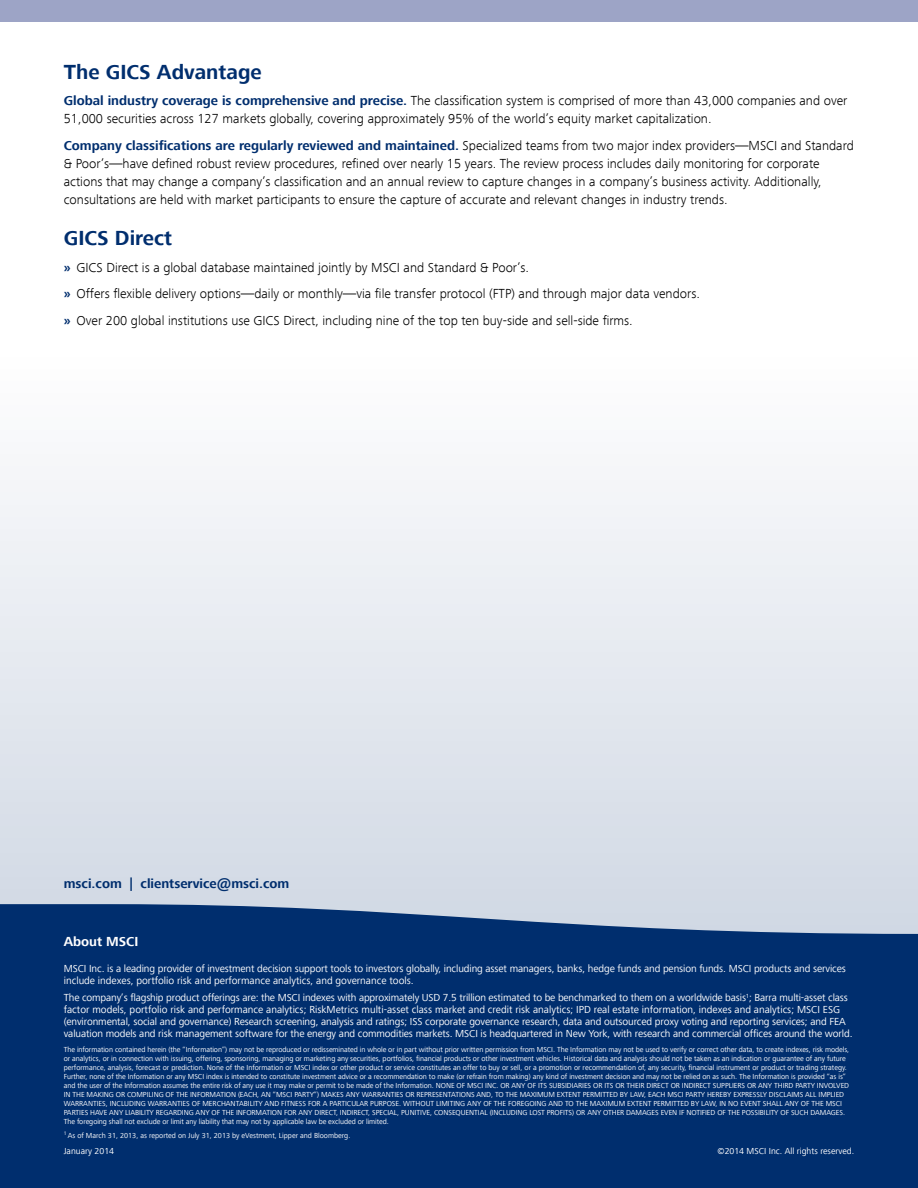
<style>
.page{position:relative;width:918px;height:1188px;background:#fff}
.page>*{position:absolute;margin:0;border:0;box-sizing:border-box;transform-origin:0 0}
.t1{font:700 21px "Frutiger Next Com";color:#002e6e}
.t2{font:300 13.5px/18px "Frutiger Next Com";color:#000}
.t3{font:700 13.5px "Frutiger Next Com";color:#002e6e}
.t4{font:700 13.5px "Frutiger Next Com";color:#fff}
.t5{font:10.5px/12px "Frutiger Next Com";letter-spacing:-.01em;color:#fff}
.t6{font:9px "Frutiger Next Com";color:#fff}
.t7{font:7.5px/9px "Frutiger Next Com";letter-spacing:-.01em;color:#fff}
.s1{font-weight:700;color:#002e6e}
</style>
<div class="page">
<div style="left:0;top:0;width:918px;height:21px;background:#9da4c6"></div>
<div style="left:0;top:347px;width:918px;height:616px;background:linear-gradient(to bottom,#fff,#ced6e2)"></div>
<div style="left:0;top:904px;width:918px;height:284px;background:#002e6e"></div>
<h1 class="t1" style="left:64px;top:60px;width:200px">The GICS Advantage</h1>
<p class="t2" style="left:64px;top:92px;width:785px"><span class="s1">Global industry coverage is comprehensive and precise.</span> The classification system is comprised of more than 43,000 companies and over<br>51,000 securities across 127 markets globally, covering approximately 95% of the world’s equity market capitalization.</p>
<p class="t2" style="left:64px;top:136px;width:792px"><span class="s1">Company classifications are regularly reviewed and maintained.</span> Specialized teams from two major index providers—MSCI and Standard &amp; Poor’s—have defined robust review procedures, refined over nearly 15 years. The review process includes daily monitoring for corporate actions that may change a company’s classification and an annual review to capture changes in a company’s business activity. Additionally, consultations are held with market participants to ensure the capture of accurate and relevant changes in industry trends.</p>
<h1 class="t1" style="left:64px;top:226px;width:110px">GICS Direct</h1>
<p class="t2" style="left:64px;top:254px;width:638px;line-height:26.5px"><span class="s1">»</span> GICS Direct is a global database maintained jointly by MSCI and Standard &amp; Poor’s.<br><span class="s1">»</span> Offers flexible delivery options—daily or monthly—via file transfer protocol (FTP) and through major data vendors. <span class="s1">»</span> Over 200 global institutions use GICS Direct, including nine of the top ten buy-side and sell-side firms.</p>
<h2 class="t3" style="left:64px;top:875px;width:227px">msci.com | clientservice@msci.com</h2>
<h2 class="t4" style="left:64px;top:934px;width:76px">About MSCI</h2>
<p class="t5" style="left:64px;top:962px;width:784px">MSCI Inc. is a leading provider of investment decision support tools to investors globally, including asset managers, banks, hedge funds and pension funds. MSCI products and services include indexes, portfolio risk and performance analytics, and governance tools.</p>
<p class="t5" style="left:64px;top:992px;width:790px">The company’s flagship product offerings are: the MSCI indexes with approximately USD 7.5 trillion estimated to be benchmarked to them on a worldwide basis<sup>1</sup>; Barra multi-asset class factor models, portfolio risk and performance analytics; RiskMetrics multi-asset class market and credit risk analytics; IPD real estate information, indexes and analytics; MSCI ESG (environmental, social and governance) Research screening, analysis and ratings; ISS corporate governance research, data and outsourced proxy voting and reporting services; and FEA valuation models and risk management software for the energy and commodities markets. MSCI is headquartered in New York, with research and commercial offices around the world.</p>
<p class="t7" style="left:64px;top:1045px;width:787px">The information contained herein (the “Information”) may not be reproduced or redisseminated in whole or in part without prior written permission from MSCI. The Information may not be used to verify or correct other data, to create indexes, risk models, or analytics, or in connection with issuing, offering, sponsoring, managing or marketing any securities, portfolios, financial products or other investment vehicles. Historical data and analysis should not be taken as an indication or guarantee of any future performance, analysis, forecast or prediction. None of the Information or MSCI index or other product or service constitutes an offer to buy or sell, or a promotion or recommendation of, any security, financial instrument or product or trading strategy.<br>Further, none of the Information or any MSCI index is intended to constitute investment advice or a recommendation to make (or refrain from making) any kind of investment decision and may not be relied on as such. The Information is provided “as is” and the user of the Information assumes the entire risk of any use it may make or permit to be made of the Information. NONE OF MSCI INC. OR ANY OF ITS SUBSIDIARIES OR ITS OR THEIR DIRECT OR INDIRECT SUPPLIERS OR ANY THIRD PARTY INVOLVED IN THE MAKING OR COMPILING OF THE INFORMATION (EACH, AN “MSCI PARTY”) MAKES ANY WARRANTIES OR REPRESENTATIONS AND, TO THE MAXIMUM EXTENT PERMITTED BY LAW, EACH MSCI PARTY HEREBY EXPRESSLY DISCLAIMS ALL IMPLIED WARRANTIES, INCLUDING WARRANTIES OF MERCHANTABILITY AND FITNESS FOR A PARTICULAR PURPOSE. WITHOUT LIMITING ANY OF THE FOREGOING AND TO THE MAXIMUM EXTENT PERMITTED BY LAW, IN NO EVENT SHALL ANY OF THE MSCI PARTIES HAVE ANY LIABILITY REGARDING ANY OF THE INFORMATION FOR ANY DIRECT, INDIRECT, SPECIAL, PUNITIVE, CONSEQUENTIAL (INCLUDING LOST PROFITS) OR ANY OTHER DAMAGES EVEN IF NOTIFIED OF THE POSSIBILITY OF SUCH DAMAGES.<br>The foregoing shall not exclude or limit any liability that may not by applicable law be excluded or limited.</p>
<p class="t7" style="left:64px;top:1131px;width:288px"><sup>1</sup> As of March 31, 2013, as reported on July 31, 2013 by eVestment, Lipper and Bloomberg.</p>
<p class="t6" style="left:64px;top:1146px;width:52px">January 2014</p>
<p class="t6" style="left:718px;top:1146px;width:138px">©2014 MSCI Inc. All rights reserved.</p>
</div>
